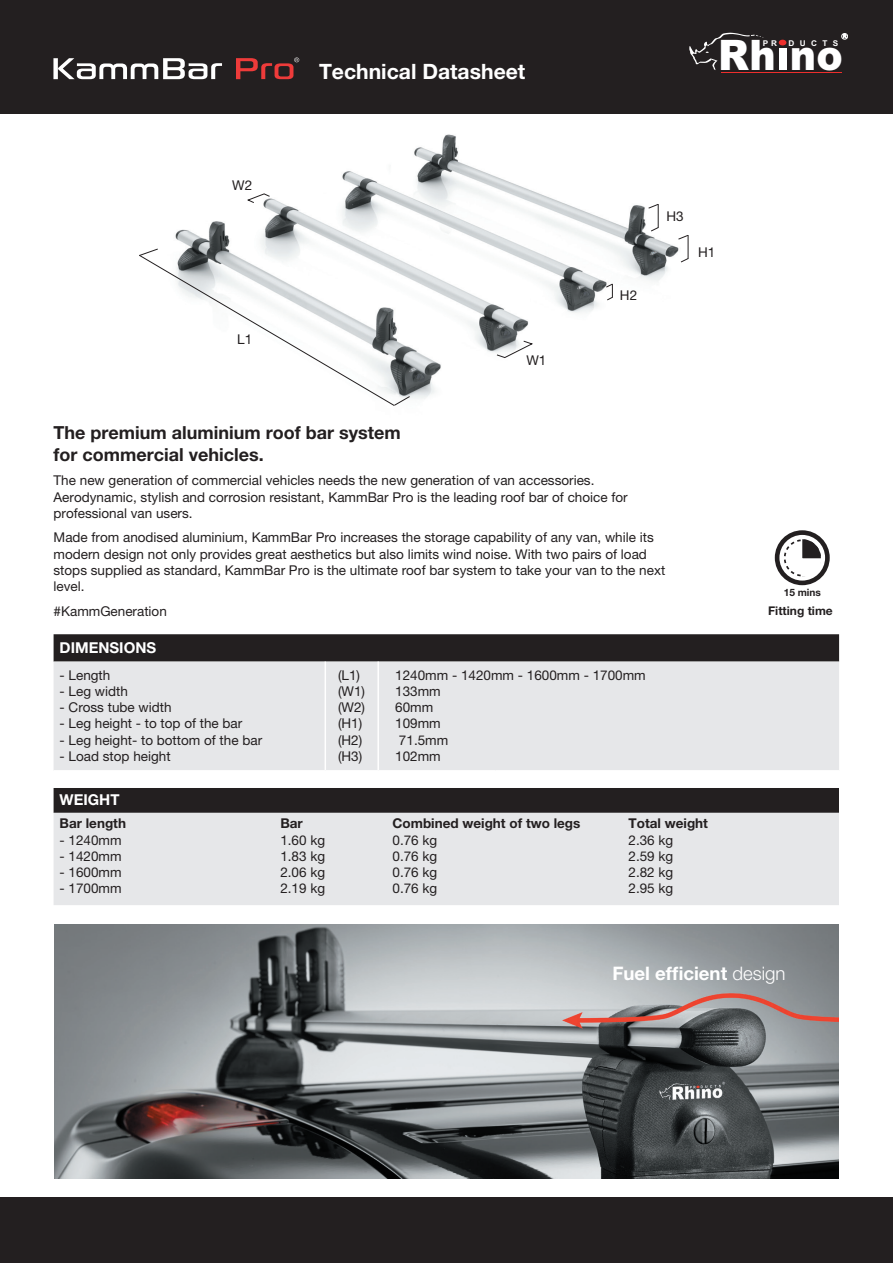
<style>
.page{position:relative;width:893px;height:1263px;background:#fff}
.page>*{position:absolute;margin:0;border:0;box-sizing:border-box;transform-origin:0 0}
.t1{font:900 42px "Arial";color:#fff;scale:.94 1}
.t2{font:700 21.15px "Helvetica Neue LT Pro";color:#fff}
.t3{font:700 18.6px "Helvetica Neue LT Pro";color:#fff}
.t4{font:700 18px/21.6px "Helvetica Neue LT Pro";color:#231f20}
.t5{font:700 15px "Helvetica Neue LT Pro";color:#fff}
.t6{font:13.5px/16.2px "Helvetica Neue LT Pro";color:#231f20}
.t7{font:700 13.5px/16.2px "Helvetica Neue LT Pro";color:#231f20}
.t8{font:700 12px "Helvetica Neue LT Pro";color:#231f20}
.t9{font:700 10.05px "Helvetica Neue LT Std";color:#231f20}
.t10{font:700 7.95px "Arial";letter-spacing:.65em;color:#fff}
.t11{font:4.5px "Arial";color:#fff}
.s1{font-weight:700}
.s2{font-weight:400}
.s3{font-weight:300}
</style>
<div class="page">
<img style="left:54px;top:924px;width:785px;height:254px">
<div style="left:0;top:0;width:893px;height:114px;background:#231f20"></div>
<div style="left:779px;top:48px;width:7px;height:22px;background:#fff"></div>
<svg style="left:689px;top:33px;width:74px;height:37px"></svg>
<svg style="left:779px;top:40px;width:7px;height:5px"></svg>
<div style="left:841px;top:33px;width:7px;height:6px;border:1px solid #fff;border-radius:50%"></div>
<hr style="left:721px;top:72px;width:120px;height:1px;background:#ee2e2c">
<img style="left:175px;top:134px;width:502px;height:265px">
<svg style="left:677px;top:235px;width:12px;height:28px"></svg>
<svg style="left:605px;top:283px;width:9px;height:18px"></svg>
<svg style="left:648px;top:203px;width:11px;height:29px"></svg>
<svg style="left:496px;top:340px;width:38px;height:18px"></svg>
<svg style="left:246px;top:193px;width:25px;height:11px"></svg>
<svg style="left:139px;top:248px;width:272px;height:158px"></svg>
<div style="left:0;top:1197px;width:893px;height:66px;background:#231f20"></div>
<svg style="left:54px;top:634px;width:785px;height:28px;background:#292526"></svg>
<div style="left:54px;top:662px;width:785px;height:108px;background:#e6e7e9"></div>
<hr style="left:325px;top:662px;width:1px;height:108px;background:#fff">
<hr style="left:377px;top:662px;width:2px;height:108px;background:#fff">
<div style="left:54px;top:788px;width:785px;height:25px;background:#231f20"></div>
<div style="left:54px;top:813px;width:785px;height:92px;background:#e6e7e9"></div>
<div style="left:775px;top:530px;width:55px;height:55px;background:#231f20;border-radius:50%"></div>
<svg style="left:779px;top:535px;width:46px;height:46px"></svg>
<svg style="left:784px;top:539px;width:38px;height:38px"></svg>
<svg style="left:53px;top:58px;width:169px;height:21px"></svg>
<svg style="left:236px;top:58px;width:63px;height:21px"></svg>
<p class="t2" style="left:319px;top:59px;width:208px">Technical Datasheet</p>
<p class="t11" style="left:843px;top:33px;width:5px">R</p>
<p class="t10" style="left:763px;top:38px;width:16px">P R</p>
<p class="t10" style="left:789px;top:38px;width:51px">DUCTS</p>
<p class="t1" style="left:718px;top:24px;width:134px">Rh no</p>
<p class="t6" style="left:232px;top:177px;width:22px">W2</p>
<p class="t6" style="left:237px;top:331px;width:17px">L1</p>
<p class="t6" style="left:526px;top:352px;width:22px">W1</p>
<p class="t6" style="left:620px;top:287px;width:19px">H2</p>
<p class="t6" style="left:666px;top:208px;width:19px">H3</p>
<p class="t6" style="left:698px;top:244px;width:19px">H1</p>
<p class="t4" style="left:54px;top:421px;width:349px">The premium aluminium roof bar system for commercial vehicles.</p>
<p class="t6" style="left:54px;top:472px;width:576px">The new generation of commercial vehicles needs the new generation of van accessories.<br>Aerodynamic, stylish and corrosion resistant, KammBar Pro is the leading roof bar of choice for professional van users.</p>
<p class="t6" style="left:54px;top:529px;width:613px">Made from anodised aluminium, KammBar Pro increases the storage capability of any van, while its modern design not only provides great aesthetics but also limits wind noise. With two pairs of load stops supplied as standard, KammBar Pro is the ultimate roof bar system to take your van to the next level.</p>
<p class="t6" style="left:54px;top:603px;width:115px">#KammGeneration</p>
<p class="t5" style="left:60px;top:639px;width:98px">DIMENSIONS</p>
<p class="t6" style="left:60px;top:667px;width:52px">- Length</p>
<p class="t6" style="left:60px;top:683px;width:70px">- Leg width</p>
<p class="t6" style="left:60px;top:699px;width:114px">- Cross tube width</p>
<p class="t6" style="left:60px;top:715px;width:184px">- Leg height - to top of the bar</p>
<p class="t6" style="left:60px;top:731px;width:204px">- Leg height- to bottom of the bar</p>
<p class="t6" style="left:60px;top:748px;width:113px">- Load stop height</p>
<p class="t6" style="left:338px;top:667px;width:29px">(L1) (W1)</p>
<p class="t6" style="left:338px;top:699px;width:29px">(W2) (H1)</p>
<p class="t6" style="left:338px;top:731px;width:26px">(H2) (H3)</p>
<p class="t6" style="left:395px;top:667px;width:252px">1240mm - 1420mm - 1600mm - 1700mm</p>
<p class="t6" style="left:395px;top:683px;width:47px">133mm</p>
<p class="t6" style="left:395px;top:699px;width:40px">60mm</p>
<p class="t6" style="left:395px;top:715px;width:47px">109mm</p>
<p class="t6" style="left:399px;top:731px;width:51px">71.5mm</p>
<p class="t6" style="left:395px;top:748px;width:47px">102mm</p>
<p class="t5" style="left:60px;top:790px;width:61px">WEIGHT</p>
<p class="t7" style="left:60px;top:815px;width:68px">Bar length</p>
<p class="t6" style="left:60px;top:831px;width:64px">- 1240mm</p>
<p class="t6" style="left:60px;top:848px;width:64px">- 1420mm</p>
<p class="t6" style="left:60px;top:864px;width:64px">- 1600mm</p>
<p class="t6" style="left:60px;top:880px;width:64px">- 1700mm</p>
<p class="t6" style="left:280px;top:815px;width:46px"><span class="s1">Bar<br></span>1.60 kg</p>
<p class="t6" style="left:280px;top:848px;width:46px">1.83 kg</p>
<p class="t6" style="left:280px;top:864px;width:46px">2.06 kg<br>2.19 kg</p>
<p class="t7" style="left:393px;top:815px;width:189px">Combined weight of two legs<br><span class="s2">0.76 kg</span></p>
<p class="t6" style="left:393px;top:848px;width:46px">0.76 kg</p>
<p class="t6" style="left:393px;top:864px;width:46px">0.76 kg<br>0.76 kg</p>
<p class="t7" style="left:628px;top:815px;width:81px">Total weight<br><span class="s2">2.36 kg</span></p>
<p class="t6" style="left:628px;top:848px;width:46px">2.59 kg</p>
<p class="t6" style="left:628px;top:864px;width:46px">2.82 kg</p>
<p class="t6" style="left:628px;top:880px;width:46px">2.95 kg</p>
<p class="t9" style="left:784px;top:586px;width:39px">15 mins</p>
<p class="t8" style="left:768px;top:604px;width:66px">Fitting time</p>
<p class="t3" style="left:612px;top:962px;width:175px">Fuel efficient <span class="s3">design</span></p>
</div>
